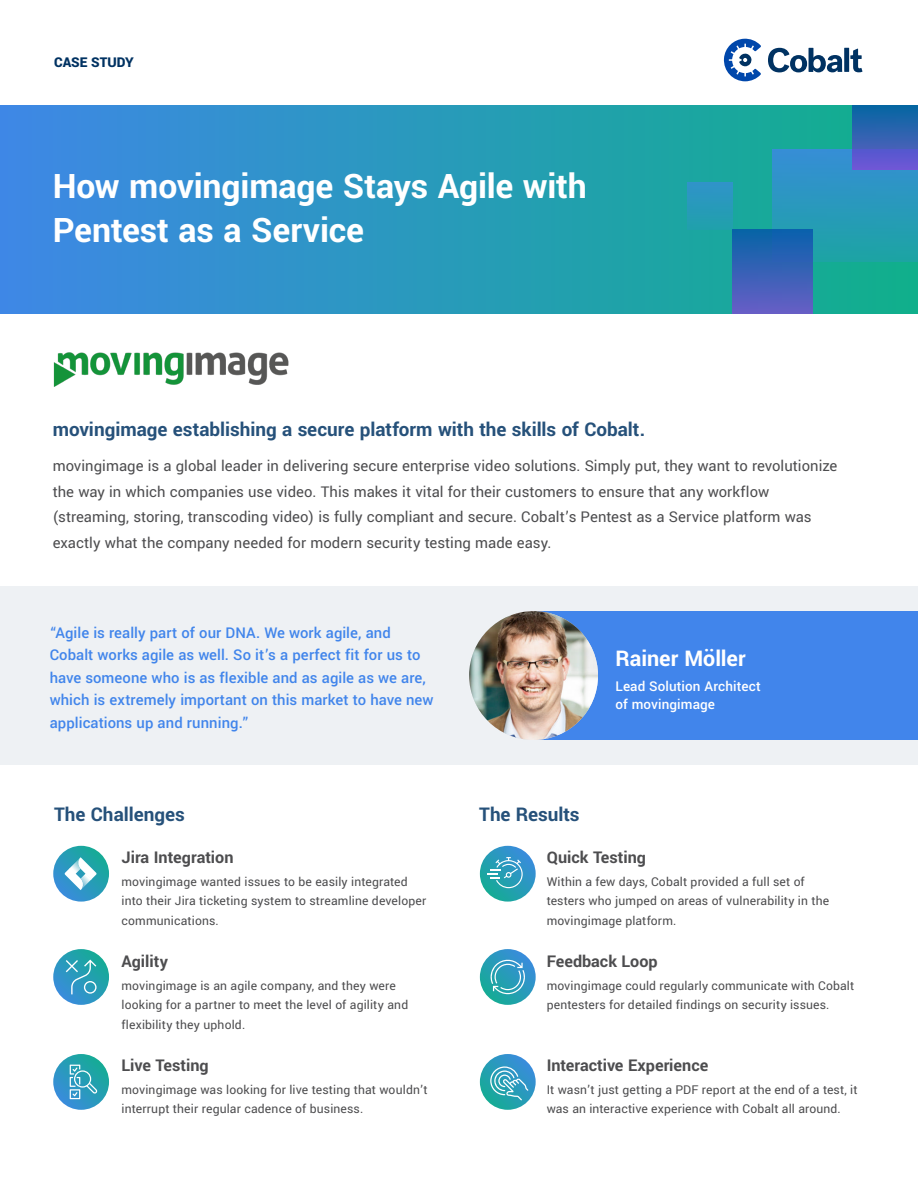
<style>
.page{position:relative;width:918px;height:1188px;background:#fff}
.page>*{position:absolute;margin:0;border:0;box-sizing:border-box;transform-origin:0 0}
.t1{font:700 37.5px/43.5px "Yantramanav";letter-spacing:-.005em;color:#fff}
.t2{font:700 24px "Yantramanav";color:#fff}
.t3{font:700 21px "Yantramanav";color:#26517a}
.t4{font:700 18px "Yantramanav";color:#4d4d4f}
.t5{font:16.5px/25.5px "Yantramanav";letter-spacing:.005em;color:#4d4d4f}
.t6{font:500 16.5px/22.5px "Yantramanav";letter-spacing:.005em;color:#4185eb}
.t7{font:500 15px/18px "Yantramanav";letter-spacing:.005em;color:#fff}
.t8{font:900 15px "Yantramanav";color:#003262}
.t9{font:13.5px/19.5px "Yantramanav";letter-spacing:.01em;color:#4d4d4f}
</style>
<div class="page">
<div style="left:0;top:105px;width:918px;height:209px;background:linear-gradient(to right,#3e88e6,#11ae8c)"></div>
<div style="left:773px;top:150px;width:145px;height:112px;background:linear-gradient(to bottom,#368ed6,#1ca4a3)"></div>
<div style="left:687px;top:182px;width:46px;height:47px;background:linear-gradient(to right,#289abb,#289aba)"></div>
<div style="left:733px;top:230px;width:80px;height:84px;background:linear-gradient(to bottom,#0862a8,#665fc5)"></div>
<div style="left:853px;top:105px;width:65px;height:64px;background:linear-gradient(to bottom,#00699b,#6e57d5)"></div>
<svg style="left:724px;top:39px;width:37px;height:42px"></svg>
<svg style="left:850px;top:49px;width:12px;height:23px"></svg>
<svg style="left:768px;top:48px;width:74px;height:24px"></svg>
<div style="left:844px;top:48px;width:5px;height:24px;background:#003262"></div>
<svg style="left:53px;top:846px;width:56px;height:56px"></svg>
<svg style="left:480px;top:846px;width:56px;height:56px"></svg>
<div style="left:0;top:586px;width:918px;height:179px;background:#eef1f4"></div>
<div style="left:534px;top:611px;width:384px;height:129px;background:#4185eb"></div>
<img style="left:469px;top:611px;width:129px;height:129px;border-radius:64px">
<svg style="left:53px;top:949px;width:56px;height:56px"></svg>
<svg style="left:53px;top:1054px;width:56px;height:56px;background:#2f9ebc"></svg>
<svg style="left:480px;top:1054px;width:56px;height:56px"></svg>
<svg style="left:480px;top:949px;width:56px;height:56px"></svg>
<img style="left:53px;top:352px;width:236px;height:35px">
<svg style="left:65px;top:857px;width:32px;height:33px"></svg>
<svg style="left:66px;top:960px;width:31px;height:34px"></svg>
<svg style="left:70px;top:1065px;width:27px;height:34px"></svg>
<svg style="left:487px;top:857px;width:36px;height:31px"></svg>
<svg style="left:489px;top:958px;width:37px;height:37px"></svg>
<svg style="left:490px;top:1066px;width:38px;height:34px"></svg>
<p class="t8" style="left:54px;top:53px;width:81px">CASE STUDY</p>
<h1 class="t1" style="left:53px;top:166px;width:536px">How movingimage Stays Agile with<br>Pentest as a Service</h1>
<h3 class="t3" style="left:53px;top:417px;width:594px">movingimage establishing a secure platform with the skills of Cobalt.</h3>
<p class="t5" style="left:53px;top:454px;width:786px">movingimage is a global leader in delivering secure enterprise video solutions. Simply put, they want to revolutionize the way in which companies use video. This makes it vital for their customers to ensure that any workflow (streaming, storing, transcoding video) is fully compliant and secure. Cobalt’s Pentest as a Service platform was exactly what the company needed for modern security testing made easy.</p>
<p class="t6" style="left:50px;top:621px;width:385px">“Agile is really part of our DNA. We work agile, and Cobalt works agile as well. So it’s a perfect fit for us to have someone who is as flexible and as agile as we are, which is extremely important on this market to have new applications up and running.”</p>
<h3 class="t3" style="left:54px;top:802px;width:132px">The Challenges</h3>
<h3 class="t4" style="left:122px;top:846px;width:114px">Jira Integration</h3>
<p class="t9" style="left:122px;top:872px;width:306px">movingimage wanted issues to be easily integrated into their Jira ticketing system to streamline developer communications.</p>
<h3 class="t4" style="left:122px;top:950px;width:48px">Agility</h3>
<p class="t9" style="left:122px;top:976px;width:288px">movingimage is an agile company, and they were looking for a partner to meet the level of agility and flexibility they uphold.</p>
<h3 class="t4" style="left:122px;top:1054px;width:89px">Live Testing</h3>
<p class="t9" style="left:122px;top:1080px;width:308px">movingimage was looking for live testing that wouldn’t interrupt their regular cadence of business.</p>
<h2 class="t2" style="left:616px;top:644px;width:132px">Rainer Möller</h2>
<p class="t7" style="left:616px;top:678px;width:147px">Lead Solution Architect of movingimage</p>
<h3 class="t3" style="left:479px;top:802px;width:102px">The Results</h3>
<h3 class="t4" style="left:547px;top:846px;width:101px">Quick Testing</h3>
<p class="t9" style="left:547px;top:872px;width:284px">Within a few days, Cobalt provided a full set of testers who jumped on areas of vulnerability in the movingimage platform.</p>
<h3 class="t4" style="left:547px;top:950px;width:112px">Feedback Loop</h3>
<p class="t9" style="left:547px;top:976px;width:309px">movingimage could regularly communicate with Cobalt pentesters for detailed findings on security issues.</p>
<h3 class="t4" style="left:547px;top:1054px;width:163px">Interactive Experience</h3>
<p class="t9" style="left:547px;top:1080px;width:312px">It wasn’t just getting a PDF report at the end of a test, it was an interactive experience with Cobalt all around.</p>
</div>
